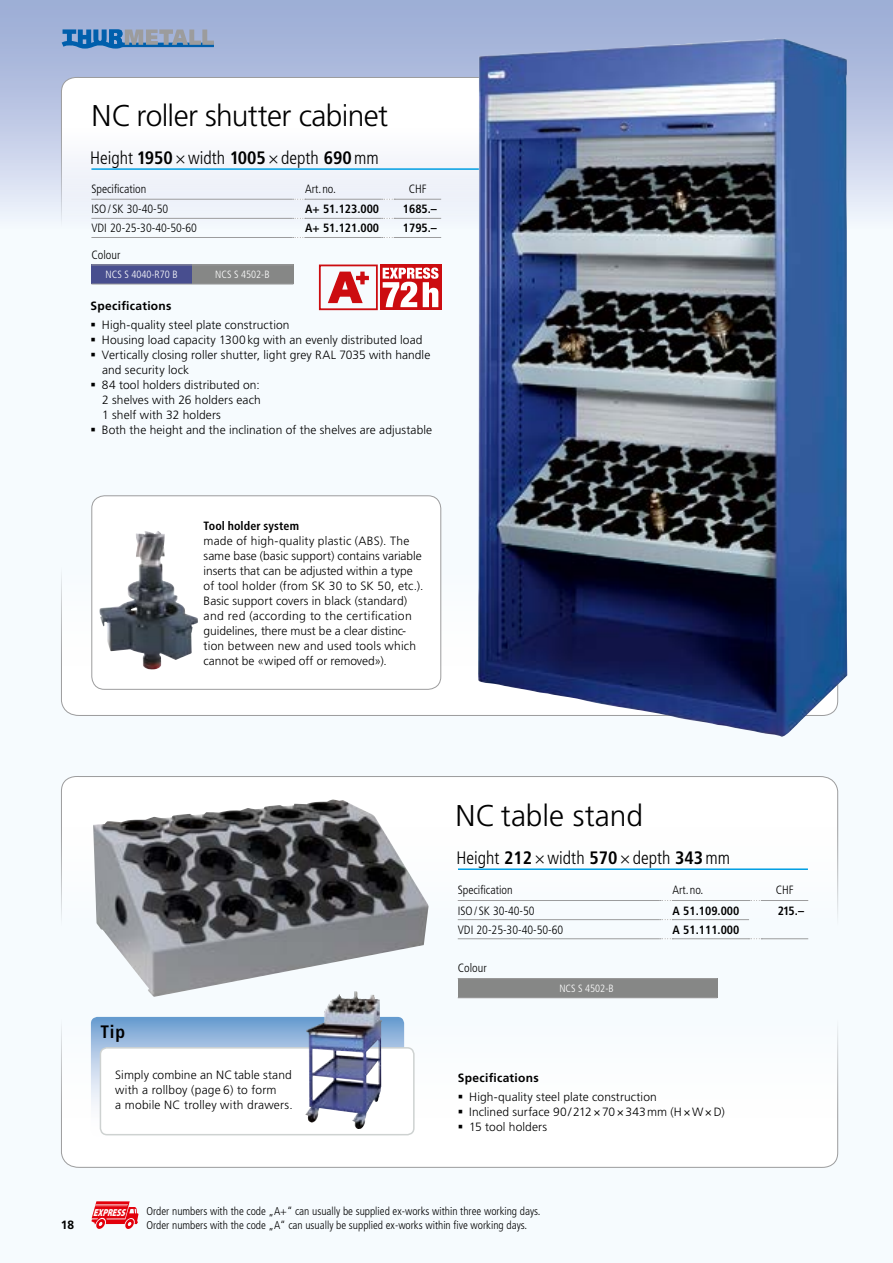
<style>
.page{position:relative;width:893px;height:1263px;background:#fff}
.page>*{position:absolute;margin:0;border:0;box-sizing:border-box;transform-origin:0 0}
.t1{font:300 30px "Frutiger LT Std";letter-spacing:-.02em;color:#000}
.t2{font:300 30px "Frutiger LT Std";color:#000}
.t3{font:300 condensed 18px "Frutiger LT Std";color:#000}
.t4{font:700 condensed 18px "Frutiger LT Std";color:#000}
.t5{font:300 12px/15px "Frutiger LT Std";letter-spacing:.01em;color:#000}
.t6{font:300 condensed 12px "Frutiger LT Std";color:#000}
.t7{font:700 condensed 12px/19.2px "Frutiger LT Std";color:#000}
.t8{font:700 12px "Frutiger LT Std";letter-spacing:.025em;color:#000}
.t9{font:300 condensed 11.25px/13.5px "Frutiger LT Std";color:#000}
.t10{font:300 condensed 10.5px "Frutiger LT Std";color:#fff}
.t11{font:italic 900 10.2px "Myriad Pro";color:#fff;scale:.77 1}
.s1{font-weight:700}
</style>
<div class="page">
<svg style="left:0;top:0;width:893px;height:311px"></svg>
<svg style="left:62px;top:29px;width:152px;height:20px;background:#678eb8"></svg>
<div style="left:0;top:421px;width:893px;height:842px;background:#f0f9fe"></div>
<svg style="left:61px;top:75px;width:417px;height:173px"></svg>
<svg style="left:61px;top:545px;width:417px;height:171px"></svg>
<div style="left:61px;top:776px;width:777px;height:164px;background:#fdfefe"></div>
<div style="left:61px;top:997px;width:777px;height:171px;background:#fcfefe"></div>
<svg style="left:91px;top:1201px;width:47px;height:28px"></svg>
<hr style="left:95px;top:1204px;width:33px;height:1px;background:#fff">
<hr style="left:95px;top:1205px;width:32px;height:1px;background:#fff">
<hr style="left:458px;top:868px;width:350px;height:2px;background:#009ee3">
<div style="left:458px;top:978px;width:259px;height:20px;background:#868786"></div>
<img style="left:93px;top:799px;width:335px;height:198px">
<hr style="left:91px;top:168px;width:509px;height:2px;background:#009ee3">
<div style="left:91px;top:264px;width:102px;height:20px;background:#484e8f"></div>
<div style="left:192px;top:264px;width:101px;height:20px;background:#868786"></div>
<img style="left:478px;top:38px;width:369px;height:699px">
<div style="left:92px;top:496px;width:349px;height:193px;background:#fff;border-radius:13px"></div>
<div style="left:91px;top:495px;width:350px;height:195px;border:1px solid #9c9c9d;border-radius:13px"></div>
<img style="left:99px;top:533px;width:46px;height:128px">
<svg style="left:91px;top:1017px;width:313px;height:119px;background:#92b6dc"></svg>
<div style="left:100px;top:1048px;width:314px;height:87px;background:#fff;border-radius:7px"></div>
<div style="left:100px;top:1047px;width:315px;height:88px;border:2px solid #ced2d1;border-radius:7px"></div>
<img style="left:305px;top:991px;width:77px;height:138px">
<svg style="left:380px;top:264px;width:61px;height:46px"></svg>
<svg style="left:383px;top:268px;width:55px;height:39px"></svg>
<svg style="left:327px;top:271px;width:43px;height:33px"></svg>
<div style="left:319px;top:265px;width:59px;height:45px;border:2px solid #cc0c10"></div>
<hr style="left:458px;top:900px;width:202px;height:1px;background:#9c9c9d">
<hr style="left:458px;top:919px;width:202px;height:1px;background:#9c9c9d">
<hr style="left:458px;top:938px;width:202px;height:1px;background:#9c9c9d">
<hr style="left:672px;top:900px;width:77px;height:1px;background:#9c9c9d">
<hr style="left:672px;top:919px;width:77px;height:1px;background:#9c9c9d">
<hr style="left:672px;top:938px;width:77px;height:1px;background:#9c9c9d">
<svg style="left:660px;top:900px;width:12px;height:1px"></svg>
<svg style="left:660px;top:919px;width:12px;height:1px"></svg>
<svg style="left:660px;top:938px;width:13px;height:1px"></svg>
<hr style="left:91px;top:199px;width:201px;height:1px;background:#9c9c9d">
<hr style="left:91px;top:218px;width:201px;height:1px;background:#9c9c9d">
<hr style="left:91px;top:237px;width:201px;height:1px;background:#9c9c9d">
<hr style="left:305px;top:199px;width:77px;height:1px;background:#9c9c9d">
<hr style="left:305px;top:218px;width:77px;height:1px;background:#9c9c9d">
<hr style="left:305px;top:237px;width:77px;height:1px;background:#9c9c9d">
<svg style="left:293px;top:199px;width:12px;height:1px"></svg>
<svg style="left:293px;top:218px;width:12px;height:1px"></svg>
<svg style="left:293px;top:237px;width:12px;height:1px"></svg>
<hr style="left:458px;top:978px;width:259px;height:1px;background:#9c9c9d">
<hr style="left:458px;top:997px;width:259px;height:1px;background:#9c9c9d">
<hr style="left:91px;top:265px;width:202px;height:1px;background:#9c9c9d">
<hr style="left:91px;top:284px;width:202px;height:1px;background:#9c9c9d">
<hr style="left:394px;top:199px;width:47px;height:1px;background:#9c9c9d">
<hr style="left:394px;top:218px;width:47px;height:1px;background:#9c9c9d">
<hr style="left:394px;top:237px;width:47px;height:1px;background:#9c9c9d">
<svg style="left:382px;top:199px;width:13px;height:1px"></svg>
<svg style="left:382px;top:218px;width:12px;height:1px"></svg>
<svg style="left:382px;top:237px;width:12px;height:1px"></svg>
<hr style="left:761px;top:900px;width:47px;height:1px;background:#9c9c9d">
<hr style="left:761px;top:938px;width:47px;height:1px;background:#9c9c9d">
<svg style="left:749px;top:900px;width:12px;height:1px"></svg>
<svg style="left:749px;top:938px;width:13px;height:1px"></svg>
<svg style="left:459px;top:1095px;width:3px;height:4px"></svg>
<svg style="left:459px;top:1110px;width:3px;height:4px"></svg>
<svg style="left:459px;top:1125px;width:3px;height:4px"></svg>
<h1 class="t1" style="left:91px;top:98px;width:298px">NC roller shutter cabinet</h1>
<h2 class="t3" style="left:90px;top:148px;width:290px">Height <span class="s1">1950</span>×width <span class="s1">1005</span>×depth <span class="s1">690</span>mm</h2>
<p class="t6" style="left:91px;top:182px;width:56px">Specification</p>
<p class="t6" style="left:305px;top:182px;width:32px">Art.no.</p>
<p class="t6" style="left:91px;top:202px;width:78px">ISO/ SK 30-40-50</p>
<p class="t7" style="left:305px;top:200px;width:76px">A+ 51.123.000</p>
<p class="t6" style="left:91px;top:221px;width:107px">VDI 20-25-30-40-50-60</p>
<p class="t7" style="left:305px;top:219px;width:76px">A+ 51.121.000</p>
<p class="t6" style="left:91px;top:248px;width:30px">Colour</p>
<p class="t10" style="left:105px;top:269px;width:74px">NCS S 4040-R70 B</p>
<p class="t10" style="left:215px;top:269px;width:56px">NCS S 4502-B</p>
<p class="t6" style="left:409px;top:182px;width:19px">CHF</p>
<p class="t7" style="left:403px;top:200px;width:36px">1685.–<br>1795.–</p>
<p class="t8" style="left:90px;top:299px;width:83px">Specifications</p>
<p class="t5" style="left:102px;top:318px;width:332px">High-quality steel plate construction<br>Housing load capacity 1300kg with an evenly distributed load Vertically closing roller shutter, light grey RAL 7035 with handle and security lock<br>84 tool holders distributed on:<br>2 shelves with 26 holders each<br>1 shelf with 32 holders<br>Both the height and the inclination of the shelves are adjustable</p>
<p class="t7" style="left:204px;top:516px;width:97px">Tool holder system</p>
<p class="t5" style="left:204px;top:533px;width:221px">made of high-quality plastic (ABS). The same base (basic support) contains variable inserts that can be adjusted within a type of tool holder (from SK 30 to SK 50, etc.).<br>Basic support covers in black (standard) and red (according to the certification guidelines, there must be a clear distinc&shy;tion between new and used tools which cannot be «wiped off or removed»).</p>
<h2 class="t4" style="left:100px;top:1021px;width:26px">Tip</h2>
<p class="t5" style="left:115px;top:1068px;width:179px">Simply combine an NC table stand with a rollboy (page 6) to form<br>a mobile NC trolley with drawers.</p>
<h1 class="t2" style="left:456px;top:799px;width:189px">NC table stand</h1>
<h2 class="t3" style="left:456px;top:848px;width:275px">Height <span class="s1">212</span>×width <span class="s1">570</span>×depth <span class="s1">343</span>mm</h2>
<p class="t6" style="left:458px;top:883px;width:56px">Specification</p>
<p class="t6" style="left:672px;top:883px;width:32px">Art.no.</p>
<p class="t6" style="left:458px;top:903px;width:78px">ISO/ SK 30-40-50</p>
<p class="t7" style="left:672px;top:901px;width:68px">A 51.109.000</p>
<p class="t6" style="left:458px;top:923px;width:107px">VDI 20-25-30-40-50-60</p>
<p class="t7" style="left:672px;top:920px;width:68px">A 51.111.000</p>
<p class="t6" style="left:458px;top:961px;width:30px">Colour</p>
<p class="t10" style="left:559px;top:983px;width:56px">NCS S 4502-B</p>
<p class="t8" style="left:458px;top:1071px;width:83px">Specifications</p>
<p class="t5" style="left:469px;top:1090px;width:257px">High-quality steel plate construction<br>Inclined surface 90/212×70×343mm (H×W×D)<br>15 tool holders</p>
<p class="t8" style="left:61px;top:1218px;width:15px">18</p>
<p class="t11" style="left:93px;top:1206px;width:47px">EXPRESS</p>
<p class="t9" style="left:146px;top:1205px;width:395px">Order numbers with the code „A+“ can usually be supplied ex-works within three working days.<br>Order numbers with the code „A“ can usually be supplied ex-works within five working days.</p>
<p class="t6" style="left:776px;top:883px;width:19px">CHF</p>
<p class="t7" style="left:778px;top:901px;width:28px">215.–</p>
</div>
